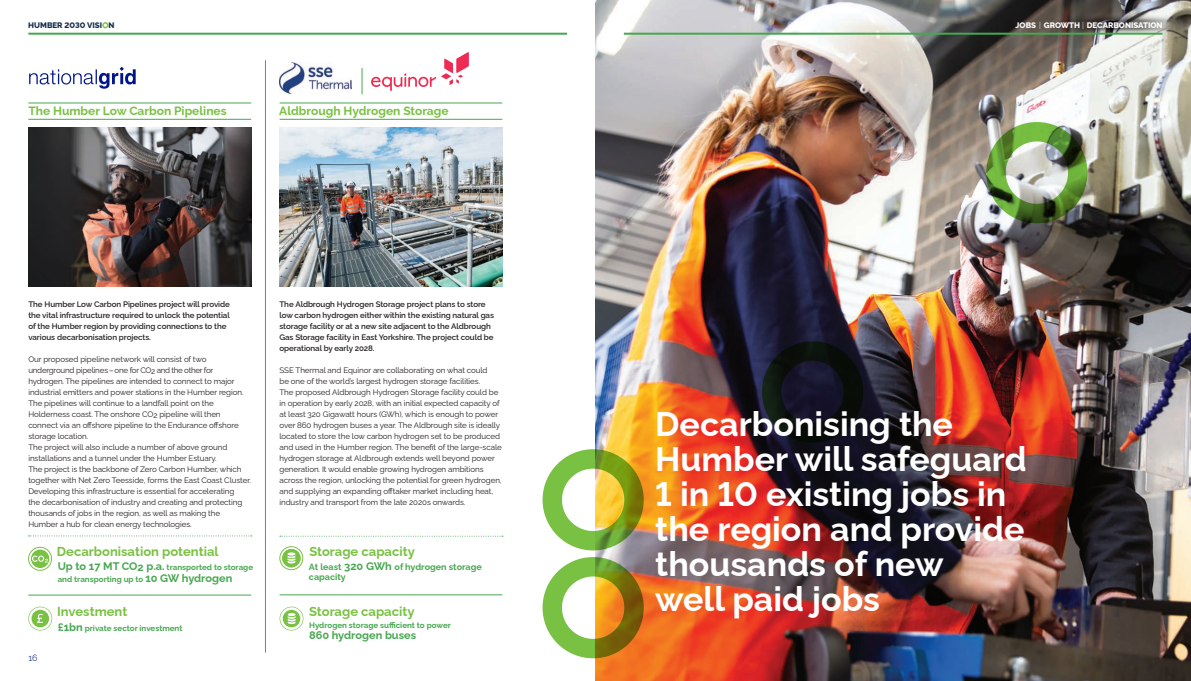
<style>
.page{position:relative;width:1191px;height:681px;background:#fff}
.page>*{position:absolute;margin:0;border:0;box-sizing:border-box;transform-origin:0 0}
.t1{font:700 34px/35px "Raleway";color:#fff}
.t2{font:700 13px "Raleway";color:#79c142}
.t3{font:700 12px "Raleway";color:#79c142}
.t4{font:700 11px "Raleway";color:#47a750}
.t5{font:700 9px/10px "Raleway";color:#47a750}
.t6{font:9px "Raleway";color:#253f8e}
.t7{font:8px/11px "Raleway";letter-spacing:-.01em;color:#231f20}
.t8{font:600 8px/11px "Raleway";letter-spacing:-.01em;color:#231f20}
.t9{font:700 8px/11.7px "Raleway";color:#47a750}
.t10{font:800 8px "Raleway";color:#fff}
.t11{font:800 8px "Raleway";color:#142a4e}
.s1{font-weight:300}
.s2{font-size:11px}
</style>
<div class="page">
<img style="left:595px;top:0;width:596px;height:680px">
<div style="left:762px;top:341px;width:101px;height:101px;border:19px solid #79c142;border-radius:50%"></div>
<div style="left:542px;top:449px;width:102px;height:101px;border:19px solid #79c142;border-radius:50%"></div>
<div style="left:542px;top:556px;width:102px;height:102px;border:19px solid #79c142;border-radius:50%"></div>
<hr style="left:265px;top:60px;width:1px;height:592px;background:#47a750">
<hr style="left:279px;top:103px;width:223px;height:1px;background:#47a750">
<hr style="left:279px;top:119px;width:223px;height:1px;background:#47a750">
<img style="left:279px;top:128px;width:223px;height:158px">
<svg style="left:371px;top:52px;width:98px;height:39px"></svg>
<img style="left:279px;top:62px;width:72px;height:32px">
<svg style="left:362px;top:68px;width:1px;height:26px"></svg>
<hr style="left:279px;top:594px;width:223px;height:1px;background:#47a750">
<svg style="left:280px;top:535px;width:223px;height:1px"></svg>
<hr style="left:28px;top:103px;width:223px;height:1px;background:#47a750">
<hr style="left:28px;top:119px;width:223px;height:1px;background:#47a750">
<img style="left:28px;top:128px;width:223px;height:158px">
<svg style="left:29px;top:67px;width:107px;height:22px"></svg>
<hr style="left:28px;top:594px;width:223px;height:1px;background:#47a750">
<svg style="left:29px;top:535px;width:223px;height:1px"></svg>
<div style="left:28px;top:547px;width:24px;height:23px;border:1px solid #79c142;border-radius:50%"></div>
<svg style="left:31px;top:549px;width:18px;height:18px"></svg>
<svg style="left:28px;top:606px;width:24px;height:24px"></svg>
<svg style="left:1010px;top:15px;width:181px;height:20px;background:#65615a"></svg>
<svg style="left:102px;top:22px;width:6px;height:6px"></svg>
<hr style="left:28px;top:33px;width:539px;height:2px;background:#47a750">
<hr style="left:624px;top:33px;width:538px;height:2px;background:#47a750">
<div style="left:986px;top:122px;width:101px;height:101px;border:19px solid #79c142;border-radius:50%"></div>
<svg style="left:279px;top:606px;width:24px;height:24px"></svg>
<div style="left:279px;top:546px;width:24px;height:23px;border:1px solid #79c142;border-radius:50%"></div>
<svg style="left:282px;top:548px;width:18px;height:19px"></svg>
<p class="t11" style="left:28px;top:19px;width:88px">HUMBER 2030 VISI N</p>
<p class="t10" style="left:1015px;top:19px;width:148px">JOBS <span class="s1">|</span> GROWTH <span class="s1">|</span> DECARBONISATION</p>
<p class="t3" style="left:28px;top:101px;width:200px">The Humber Low Carbon Pipelines</p>
<p class="t3" style="left:279px;top:101px;width:171px">Aldbrough Hydrogen Storage</p>
<p class="t8" style="left:28px;top:297px;width:203px">The Humber Low Carbon Pipelines project will provide</p>
<p class="t8" style="left:28px;top:308px;width:203px">the vital infrastructure required to unlock the potential</p>
<p class="t8" style="left:28px;top:319px;width:200px">of the Humber region by providing connections to the</p>
<p class="t8" style="left:28px;top:330px;width:124px">various decarbonisation projects.</p>
<p class="t7" style="left:28px;top:352px;width:186px">Our proposed pipeline network will consist of two underground pipelines – one for CO2 and the other for</p>
<p class="t7" style="left:28px;top:374px;width:217px">hydrogen. The pipelines are intended to connect to major industrial emitters and power stations in the Humber region.</p>
<p class="t7" style="left:28px;top:396px;width:187px">The pipelines will continue to a landfall point on the</p>
<p class="t7" style="left:28px;top:407px;width:212px">Holderness coast. The onshore CO2 pipeline will then connect via an offshore pipeline to the Endurance offshore storage location.</p>
<p class="t7" style="left:28px;top:440px;width:201px">The project will also include a number of above ground installations and a tunnel under the Humber Estuary.</p>
<p class="t7" style="left:28px;top:462px;width:224px">The project is the backbone of Zero Carbon Humber, which together with Net Zero Teesside, forms the East Coast Cluster.<br>Developing this infrastructure is essential for accelerating</p>
<p class="t7" style="left:28px;top:495px;width:215px">the decarbonisation of industry and creating and protecting thousands of jobs in the region, as well as making the<br>Humber a hub for clean energy technologies.</p>
<p class="t8" style="left:279px;top:297px;width:208px">The Aldbrough Hydrogen Storage project plans to store</p>
<p class="t8" style="left:279px;top:308px;width:216px">low carbon hydrogen either within the existing natural gas storage facility or at a new site adjacent to the Aldbrough Gas Storage facility in East Yorkshire. The project could be operational by early 2028.</p>
<p class="t7" style="left:279px;top:363px;width:210px">SSE Thermal and Equinor are collaborating on what could</p>
<p class="t7" style="left:279px;top:374px;width:202px">be one of the world’s largest hydrogen storage facilities.</p>
<p class="t7" style="left:279px;top:385px;width:224px">The proposed Aldbrough Hydrogen Storage facility could be in operation by early 2028, with an initial expected capacity of at least 320 Gigawatt hours (GWh), which is enough to power over 860 hydrogen buses a year. The Aldbrough site is ideally located to store the low carbon hydrogen set to be produced and used in the Humber region. The benefit of the large-scale hydrogen storage at Aldbrough extends well beyond power generation. It would enable growing hydrogen ambitions across the region, unlocking the potential for green hydrogen, and supplying an expanding offtaker market including heat, industry and transport from the late 2020s onwards.</p>
<p class="t2" style="left:57px;top:540px;width:163px">Decarbonisation potential</p>
<p class="t2" style="left:309px;top:541px;width:107px">Storage capacity</p>
<p class="t9" style="left:58px;top:560px;width:197px"><span class="s2">Up to 17 MT CO2 p.a.</span> transported to storage and transporting up to <span class="s2">10 GW hydrogen</span></p>
<p class="t2" style="left:57px;top:601px;width:72px">Investment</p>
<p class="t9" style="left:58px;top:621px;width:126px"><span class="s2">£1bn</span> private sector investment</p>
<p class="t5" style="left:309px;top:560px;width:174px">At least <span class="s2">320 GWh</span> of hydrogen storage capacity</p>
<p class="t9" style="left:309px;top:617px;width:143px">Hydrogen storage sufficient to power</p>
<p class="t4" style="left:309px;top:625px;width:109px">860 hydrogen buses</p>
<p class="t2" style="left:309px;top:600px;width:107px">Storage capacity</p>
<p class="t1" style="left:655px;top:403px;width:373px">Decarbonising the<br>Humber will safeguard<br>1 in 10 existing jobs in the region and provide thousands of new<br>well paid jobs</p>
<p class="t6" style="left:28px;top:650px;width:11px">16</p>
</div>
